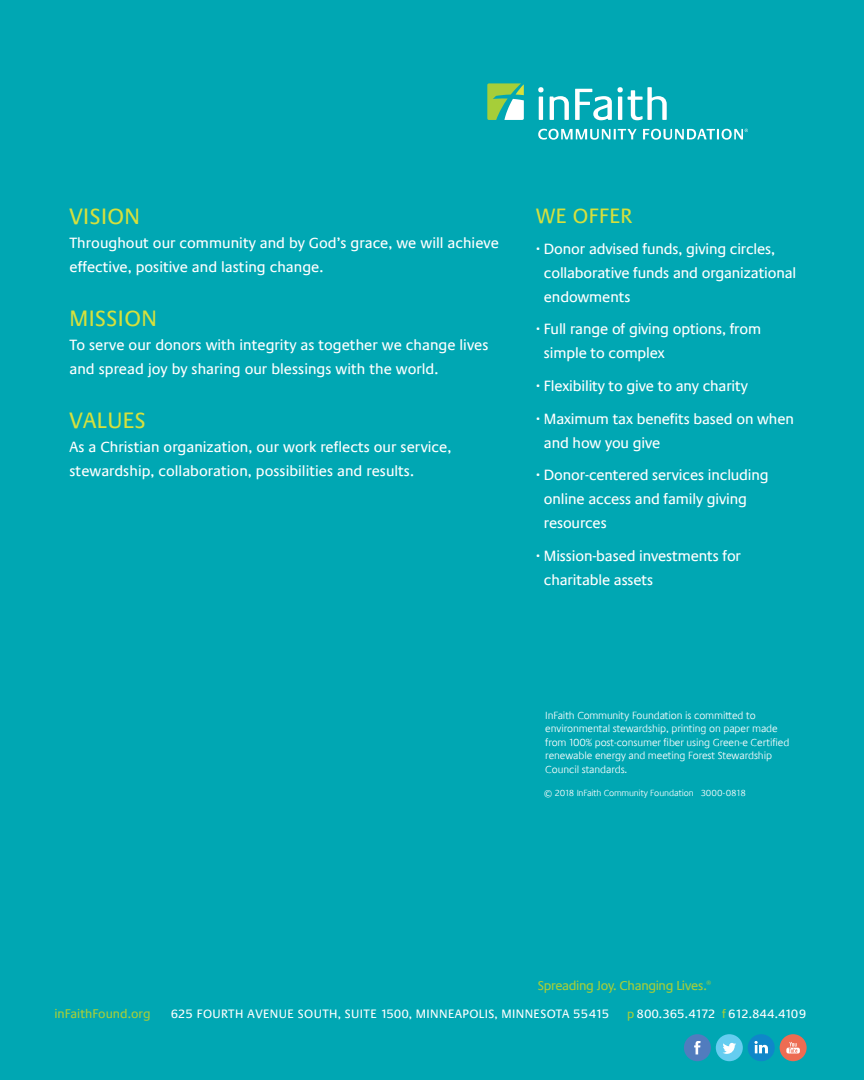
<style>
.page{position:relative;width:864px;height:1080px;background:#00a7b3}
.page>*{position:absolute;margin:0;border:0;box-sizing:border-box;transform-origin:0 0}
.t1{font:22.5px "Praxis Com";letter-spacing:.02em;color:#d6e03d}
.t2{font:21px "Praxis Com";letter-spacing:.02em;color:#d6e03d}
.t3{font:15px/24px "Praxis Com";letter-spacing:-.01em;color:#fff}
.t4{font:13.2px "Praxis Com";letter-spacing:-.025em;color:#a6ce39}
.t5{font:12.75px "Praxis Com";color:#a6ce39}
.t6{font:12.3px "Praxis Com";letter-spacing:.035em;color:#fff}
.t7{font:12.3px "Praxis Com";letter-spacing:-.04em;color:#fff}
.t8{font:300 10.5px/13.5px "Praxis Com";letter-spacing:-.01em;color:#fff}
.t9{font:300 9px "Praxis Com";letter-spacing:-.02em;color:#fff}
.t10{font:5.25px "Praxis Com";color:#a6ce39}
.s1{color:#a6ce39}
</style>
<div class="page">
<div style="left:780px;top:1034px;width:27px;height:27px;background:#ed6c52;border-radius:50%"></div>
<svg style="left:786px;top:1042px;width:14px;height:11px"></svg>
<div style="left:716px;top:1034px;width:27px;height:27px;background:#65cdf0;border-radius:50%"></div>
<svg style="left:723px;top:1043px;width:13px;height:11px"></svg>
<div style="left:748px;top:1034px;width:27px;height:27px;background:#0f87c9;border-radius:50%"></div>
<svg style="left:754px;top:1041px;width:14px;height:12px"></svg>
<div style="left:684px;top:1034px;width:27px;height:27px;background:#517cbe;border-radius:50%"></div>
<svg style="left:694px;top:1041px;width:7px;height:13px"></svg>
<svg style="left:538px;top:129px;width:210px;height:11px"></svg>
<svg style="left:487px;top:83px;width:37px;height:37px"></svg>
<svg style="left:538px;top:87px;width:129px;height:33px"></svg>
<h1 class="t1" style="left:70px;top:203px;width:72px">VISION</h1>
<p class="t3" style="left:70px;top:231px;width:431px">Throughout our community and by God’s grace, we will achieve effective, positive and lasting change.</p>
<h1 class="t1" style="left:70px;top:305px;width:89px">MISSION</h1>
<p class="t3" style="left:70px;top:333px;width:421px">To serve our donors with integrity as together we change lives and spread joy by sharing our blessings with the world.</p>
<h1 class="t1" style="left:70px;top:407px;width:78px">VALUES</h1>
<p class="t3" style="left:70px;top:435px;width:383px">As a Christian organization, our work reflects our service, stewardship, collaboration, possibilities and results.</p>
<h2 class="t2" style="left:536px;top:204px;width:98px">WE OFFER</h2>
<p class="t3" style="left:544px;top:237px;width:254px;text-indent:-8px">· Donor advised funds, giving circles, collaborative funds and organizational endowments</p>
<p class="t3" style="left:544px;top:317px;width:219px;text-indent:-8px">· Full range of giving options, from simple to complex</p>
<p class="t3" style="left:536px;top:370px;width:259px;line-height:32.7px">· Flexibility to give to any charity<br>· Maximum tax benefits based on when</p>
<p class="t3" style="left:536px;top:426px;width:234px;line-height:32.7px;text-indent:8px">and how you give<br>· Donor-centered services including</p>
<p class="t3" style="left:544px;top:487px;width:204px">online access and family giving resources</p>
<p class="t3" style="left:544px;top:544px;width:199px;text-indent:-8px">· Mission-based investments for charitable assets</p>
<p class="t8" style="left:545px;top:708px;width:246px">InFaith Community Foundation is committed to environmental stewardship, printing on paper made from 100% post-consumer fiber using Green-e Certified renewable energy and meeting Forest Stewardship Council standards.</p>
<p class="t9" style="left:544px;top:788px;width:203px">© 2018 InFaith Community Foundation 3000-0818</p>
<p class="t4" style="left:538px;top:978px;width:170px">Spreading Joy. Changing Lives.</p>
<p class="t10" style="left:706px;top:979px;width:6px">®</p>
<p class="t5" style="left:54px;top:1006px;width:98px">inFaithFound.org</p>
<p class="t6" style="left:171px;top:1007px;width:440px">625 FOURTH AVENUE SOUTH, SUITE 1500, MINNEAPOLIS, MINNESOTA 55415</p>
<p class="t7" style="left:627px;top:1007px;width:180px"><span class="s1">p</span> 800.365.4172 <span class="s1">f</span> 612.844.4109</p>
</div>
